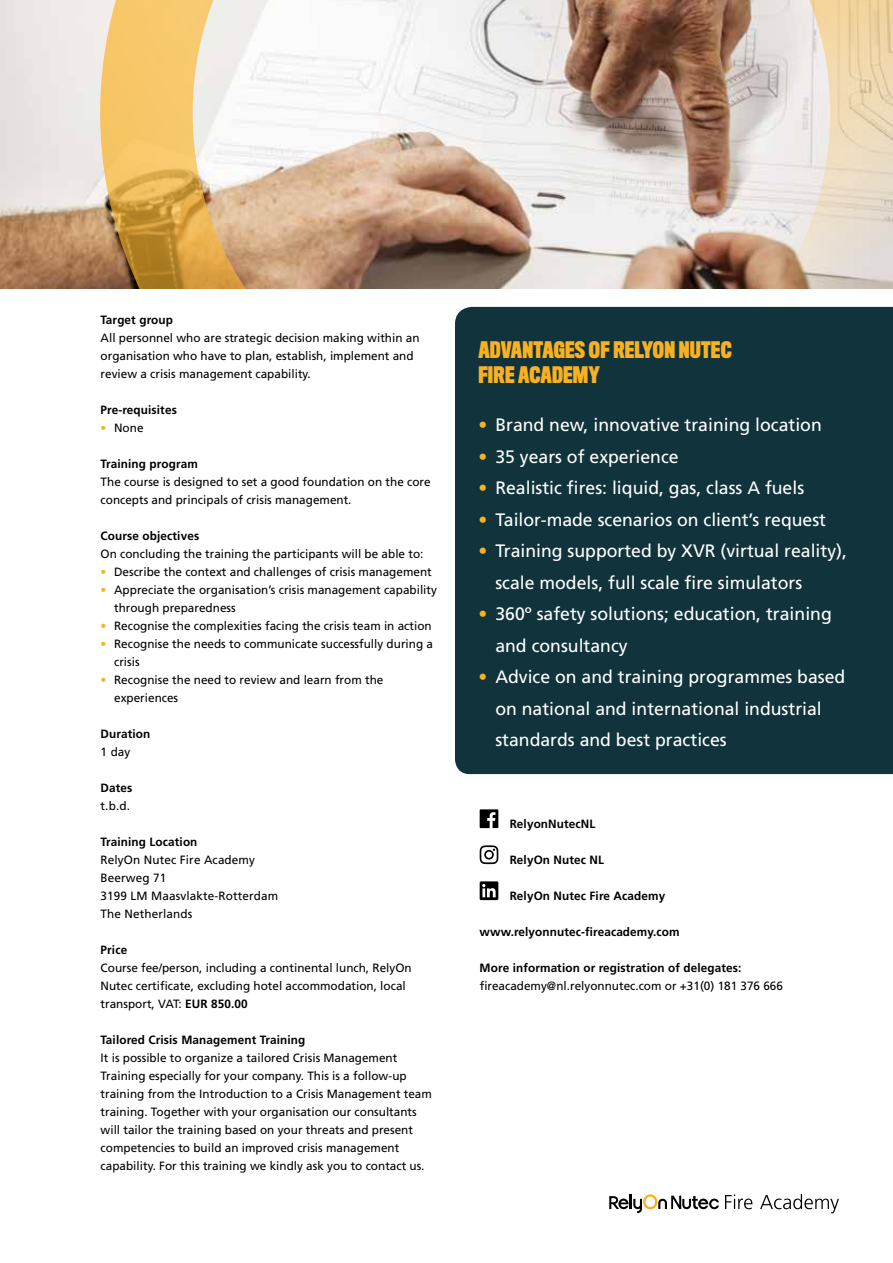
<style>
.page{position:relative;width:893px;height:1263px;background:#fff}
.page>*{position:absolute;margin:0;border:0;box-sizing:border-box;transform-origin:0 0}
.t1{font:700 21px/25.5px "Titling Gothic FB Compressed";letter-spacing:.01em;color:#f9b122}
.t2{font:18px/31.5px "Frutiger LT Std";color:#fff}
.t3{font:12px/18px "Frutiger LT Std";color:#000}
.t4{font:700 12px "Frutiger LT Std";letter-spacing:.01em;color:#000}
.s1{color:#f9b122}
.s2{font-weight:700}
</style>
<div class="page">
<img style="left:0;top:0;width:100px;height:288px">
<img style="left:100px;top:0;width:793px;height:288px">
<svg style="left:725px;top:1194px;width:27px;height:15px"></svg>
<svg style="left:760px;top:1194px;width:79px;height:19px"></svg>
<svg style="left:609px;top:1194px;width:110px;height:19px"></svg>
<div style="left:455px;top:307px;width:438px;height:467px;background:#10333c"></div>
<svg style="left:480px;top:809px;width:18px;height:19px"></svg>
<svg style="left:480px;top:845px;width:18px;height:19px"></svg>
<svg style="left:480px;top:881px;width:18px;height:19px"></svg>
<p class="t4" style="left:101px;top:313px;width:74px">Target group</p>
<p class="t3" style="left:101px;top:329px;width:320px">All personnel who are strategic decision making within an organisation who have to plan, establish, implement and review a crisis management capability.</p>
<p class="t4" style="left:101px;top:403px;width:78px">Pre-requisites</p>
<p class="t3" style="left:101px;top:419px;width:44px"><span class="s1">•</span> None</p>
<p class="t4" style="left:101px;top:457px;width:99px">Training program</p>
<p class="t3" style="left:101px;top:473px;width:331px">The course is designed to set a good foundation on the core concepts and principals of crisis management.</p>
<p class="t4" style="left:101px;top:529px;width:100px">Course objectives</p>
<p class="t3" style="left:101px;top:545px;width:324px">On concluding the training the participants will be able to:</p>
<p class="t3" style="left:101px;top:563px;width:333px"><span class="s1">•</span> Describe the context and challenges of crisis management</p>
<p class="t3" style="left:114px;top:581px;width:324px;text-indent:-14px"><span class="s1">•</span> Appreciate the organisation’s crisis management capability through preparedness</p>
<p class="t3" style="left:101px;top:617px;width:333px"><span class="s1">•</span> Recognise the complexities facing the crisis team in action</p>
<p class="t3" style="left:114px;top:635px;width:320px;text-indent:-14px"><span class="s1">•</span> Recognise the needs to communicate successfully during a crisis</p>
<p class="t3" style="left:114px;top:671px;width:271px;text-indent:-14px"><span class="s1">•</span> Recognise the need to review and learn from the experiences</p>
<p class="t4" style="left:101px;top:727px;width:51px">Duration</p>
<p class="t3" style="left:101px;top:743px;width:31px">1 day</p>
<p class="t4" style="left:101px;top:781px;width:33px">Dates</p>
<p class="t3" style="left:101px;top:797px;width:31px">t.b.d.</p>
<p class="t4" style="left:101px;top:835px;width:98px">Training Location</p>
<p class="t3" style="left:101px;top:851px;width:179px">RelyOn Nutec Fire Academy<br>Beerweg 71<br>3199 LM Maasvlakte-Rotterdam<br>The Netherlands</p>
<p class="t4" style="left:101px;top:943px;width:28px">Price</p>
<p class="t3" style="left:101px;top:959px;width:313px">Course fee/person, including a continental lunch, RelyOn<br>Nutec certificate, excluding hotel accommodation, local transport, VAT: <span class="s2">EUR 850.00</span></p>
<p class="t4" style="left:101px;top:1033px;width:206px">Tailored Crisis Management Training</p>
<p class="t3" style="left:101px;top:1049px;width:333px">It is possible to organize a tailored Crisis Management Training especially for your company. This is a follow-up training from the Introduction to a Crisis Management team training. Together with your organisation our consultants will tailor the training based on your threats and present competencies to build an improved crisis management capability. For this training we kindly ask you to contact us.</p>
<h1 class="t1" style="left:478px;top:337px;width:255px">ADVANTAGES OF RELYON NUTEC<br>FIRE ACADEMY</h1>
<h2 class="t2" style="left:478px;top:409px;width:345px"><span class="s1">•</span> Brand new, innovative training location</h2>
<h2 class="t2" style="left:478px;top:441px;width:202px"><span class="s1">•</span> 35 years of experience</h2>
<h2 class="t2" style="left:478px;top:472px;width:327px"><span class="s1">•</span> Realistic fires: liquid, gas, class A fuels</h2>
<h2 class="t2" style="left:478px;top:504px;width:349px"><span class="s1">•</span> Tailor-made scenarios on client’s request</h2>
<h2 class="t2" style="left:495px;top:535px;width:353px;text-indent:-17px"><span class="s1">•</span> Training supported by XVR (virtual reality), scale models, full scale fire simulators</h2>
<h2 class="t2" style="left:495px;top:598px;width:338px;text-indent:-17px"><span class="s1">•</span> 360º safety solutions; education, training and consultancy</h2>
<h2 class="t2" style="left:495px;top:661px;width:351px;text-indent:-17px"><span class="s1">•</span> Advice on and training programmes based on national and international industrial standards and best practices</h2>
<p class="t4" style="left:510px;top:817px;width:87px">RelyonNutecNL</p>
<p class="t4" style="left:510px;top:853px;width:96px">RelyOn Nutec NL</p>
<p class="t4" style="left:510px;top:889px;width:157px">RelyOn Nutec Fire Academy</p>
<p class="t4" style="left:480px;top:925px;width:201px">www.relyonnutec-fireacademy.com</p>
<p class="t4" style="left:480px;top:961px;width:263px">More information or registration of delegates:</p>
<p class="t3" style="left:480px;top:977px;width:305px">fireacademy@nl.relyonnutec.com or +31(0) 181 376 666</p>
</div>
